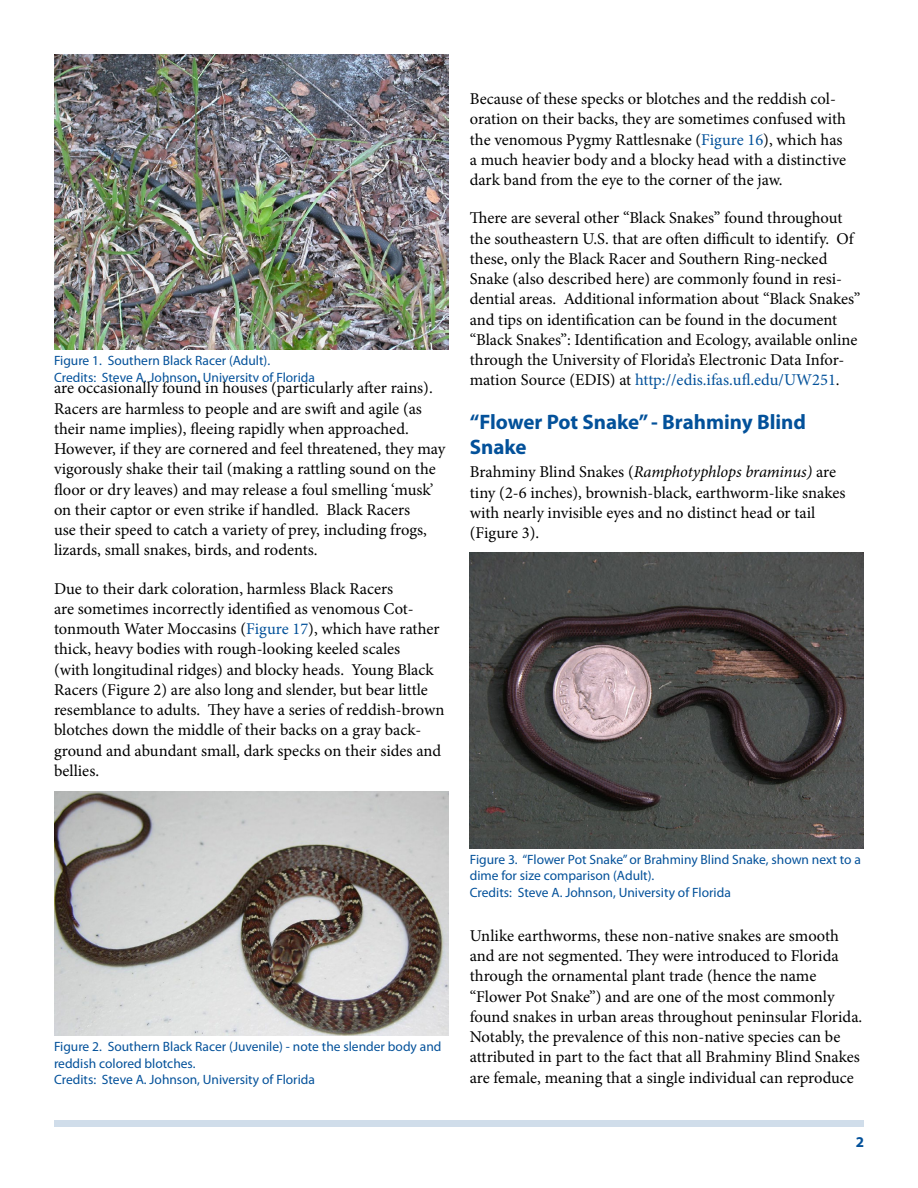
<style>
.page{position:relative;width:918px;height:1188px;background:#fff}
.page>*{position:absolute;margin:0;border:0;box-sizing:border-box;transform-origin:0 0}
.t1{font:700 21px/25.2px "Myriad Pro";color:#03519a}
.t2{font:16.5px/20.2px "Minion Pro";color:#000}
.t3{font:700 15px "Myriad Pro";color:#03519a}
.t4{font:13.5px/16.5px "Myriad Pro";color:#03519a}
.s1{color:#03519a}
.s2{font-style:italic}
</style>
<div class="page">
<div style="left:54px;top:1120px;width:810px;height:7px;background:#d0ddea"></div>
<img style="left:54px;top:54px;width:394px;height:296px">
<img style="left:54px;top:791px;width:394px;height:245px">
<img style="left:470px;top:553px;width:394px;height:295px">
<p class="t4" style="left:54px;top:352px;width:263px">Figure 1. Southern Black Racer (Adult).<br>Credits: Steve A. Johnson, University of Florida</p>
<p class="t2" style="left:54px;top:378px;width:393px">are occasionally found in houses (particularly after rains).<br>Racers are harmless to people and are swift and agile (as their name implies), fleeing rapidly when approached.<br>However, if they are cornered and feel threatened, they may vigorously shake their tail (making a rattling sound on the floor or dry leaves) and may release a foul smelling ‘musk’ on their captor or even strike if handled. Black Racers<br>use their speed to catch a variety of prey, including frogs, lizards, small snakes, birds, and rodents.</p>
<p class="t2" style="left:54px;top:578px;width:392px">Due to their dark coloration, harmless Black Racers<br>are sometimes incorrectly identified as venomous Cot&shy;tonmouth Water Moccasins (<span class="s1">Figure 17</span>), which have rather thick, heavy bodies with rough-looking keeled scales<br>(with longitudinal ridges) and blocky heads. Young Black Racers (Figure 2) are also long and slender, but bear little resemblance to adults. They have a series of reddish-brown blotches down the middle of their backs on a gray back&shy;ground and abundant small, dark specks on their sides and bellies.</p>
<p class="t2" style="left:470px;top:89px;width:378px">Because of these specks or blotches and the reddish col&shy;oration on their backs, they are sometimes confused with the venomous Pygmy Rattlesnake (<span class="s1">Figure 16</span>), which has a much heavier body and a blocky head with a distinctive dark band from the eye to the corner of the jaw.</p>
<p class="t2" style="left:470px;top:208px;width:392px">There are several other “Black Snakes” found throughout the southeastern U.S. that are often difficult to identify. Of these, only the Black Racer and Southern Ring-necked Snake (also described here) are commonly found in resi&shy;dential areas. Additional information about “Black Snakes” and tips on identification can be found in the document “Black Snakes”: Identification and Ecology, available online through the University of Florida’s Electronic Data Infor&shy;mation Source (EDIS) at <span class="s1">http://edis.ifas.ufl.edu/UW251</span>.</p>
<p class="t1" style="left:470px;top:408px;width:338px">“Flower Pot Snake” - Brahminy Blind<br>Snake</p>
<p class="t2" style="left:470px;top:462px;width:377px">Brahminy Blind Snakes (<span class="s2">Ramphotyphlops braminus)</span> are tiny (2-6 inches), brownish-black, earthworm-like snakes with nearly invisible eyes and no distinct head or tail (Figure 3).</p>
<p class="t4" style="left:54px;top:1038px;width:389px">Figure 2. Southern Black Racer (Juvenile) - note the slender body and reddish colored blotches.<br>Credits: Steve A. Johnson, University of Florida</p>
<p class="t4" style="left:470px;top:851px;width:393px">Figure 3. “Flower Pot Snake” or Brahminy Blind Snake, shown next to a dime for size comparison (Adult).<br>Credits: Steve A. Johnson, University of Florida</p>
<p class="t2" style="left:470px;top:926px;width:394px">Unlike earthworms, these non-native snakes are smooth and are not segmented. They were introduced to Florida through the ornamental plant trade (hence the name “Flower Pot Snake”) and are one of the most commonly found snakes in urban areas throughout peninsular Florida.<br>Notably, the prevalence of this non-native species can be attributed in part to the fact that all Brahminy Blind Snakes are female, meaning that a single individual can reproduce</p>
<p class="t3" style="left:856px;top:1133px;width:10px">2</p>
</div>
